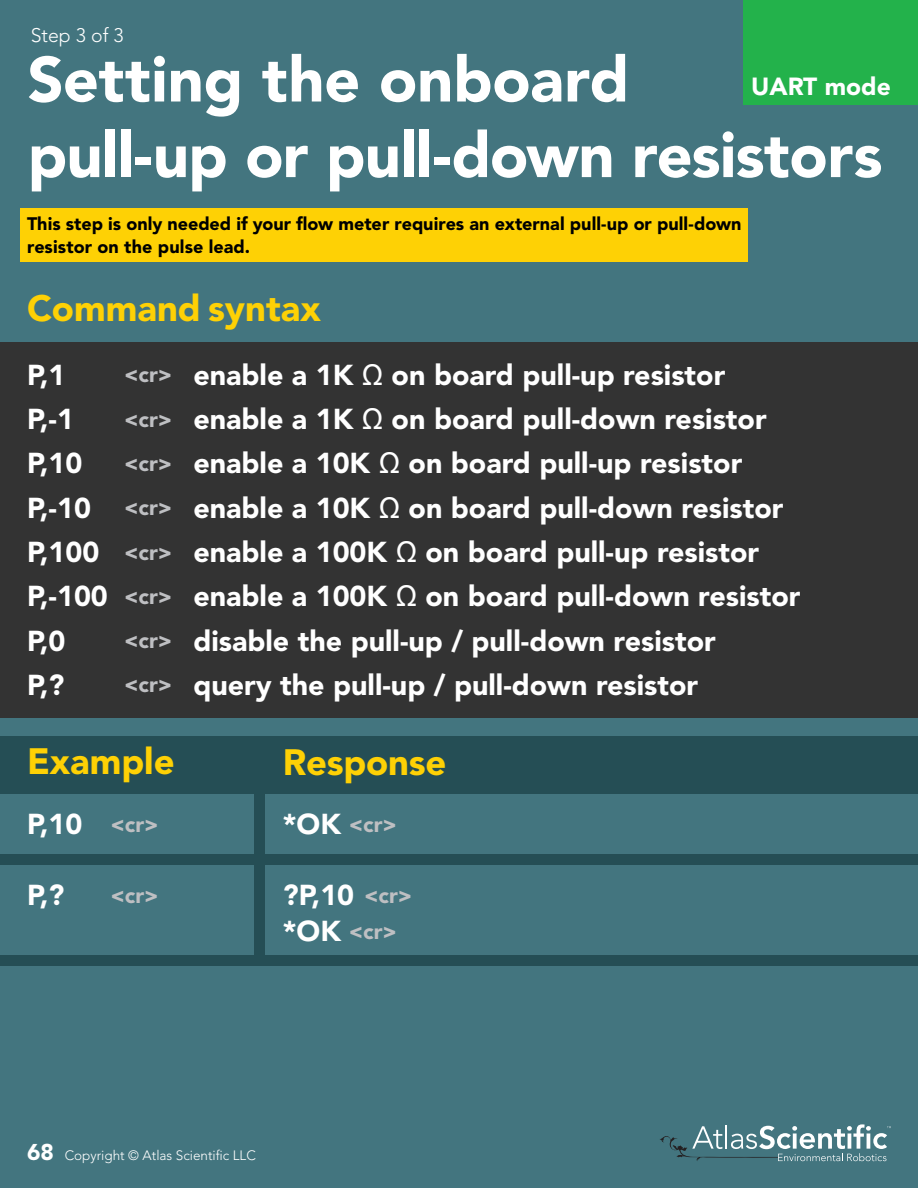
<style>
.page{position:relative;width:918px;height:1188px;background:#43757f}
.page>*{position:absolute;margin:0;border:0;box-sizing:border-box;transform-origin:0 0}
.t1{font:900 63px "Avenir LT Pro";letter-spacing:-.01em;color:#fff}
.t2{font:900 36.45px "Avenir LT Pro";color:#fed105}
.t3{font:900 28.65px "Avenir LT Pro";color:#fff}
.t4{font:900 24.6px "Avenir LT Pro";color:#fff}
.t5{font:900 21.75px "Avenir LT Pro";color:#bebfc2}
.t6{font:300 19.5px "Avenir LT Pro";color:#fff}
.t7{font:900 18px/23px "Avenir LT Pro";color:#000}
.t8{font:300 13.5px "Avenir LT Pro";color:#fff}
.s1{font-family:"Arial";font-weight:400}
.s2{font-weight:900;font-size:22.65px}
</style>
<div class="page">
<div style="left:743px;top:0;width:175px;height:104px;background:#23b24b"></div>
<div style="left:0;top:736px;width:918px;height:58px;background:#254e55"></div>
<div style="left:0;top:854px;width:918px;height:11px;background:#254e55"></div>
<div style="left:0;top:955px;width:918px;height:11px;background:#254e55"></div>
<div style="left:254px;top:789px;width:11px;height:168px;background:#254e55"></div>
<div style="left:0;top:342px;width:918px;height:376px;background:#333"></div>
<div style="left:21px;top:208px;width:727px;height:54px;background:#fed105"></div>
<svg style="left:660px;top:1124px;width:231px;height:37px"></svg>
<p class="t6" style="left:31px;top:23px;width:94px">Step 3 of 3</p>
<p class="t1" style="left:28px;top:41px;width:603px">Setting the onboard</p>
<p class="t1" style="left:28px;top:117px;width:856px">pull-up or pull-down resistors</p>
<p class="t4" style="left:751px;top:72px;width:141px">UART mode</p>
<p class="t7" style="left:27px;top:212px;width:716px">This step is only needed if your flow meter requires an external pull-up or pull-down resistor on the pulse lead.</p>
<p class="t2" style="left:27px;top:287px;width:295px">Command syntax</p>
<p class="t3" style="left:27px;top:357px;width:40px">P,1</p>
<p class="t5" style="left:124px;top:362px;width:50px">&lt;cr&gt;</p>
<p class="t3" style="left:193px;top:357px;width:534px">enable a 1K <span class="s1">Ω</span> on board pull-up resistor</p>
<p class="t3" style="left:27px;top:402px;width:49px">P,-1</p>
<p class="t5" style="left:124px;top:406px;width:50px">&lt;cr&gt;</p>
<p class="t3" style="left:193px;top:402px;width:575px">enable a 1K <span class="s1">Ω</span> on board pull-down resistor</p>
<p class="t3" style="left:27px;top:446px;width:57px">P,10</p>
<p class="t5" style="left:124px;top:450px;width:50px">&lt;cr&gt;</p>
<p class="t3" style="left:27px;top:490px;width:65px">P,-10</p>
<p class="t5" style="left:124px;top:495px;width:50px">&lt;cr&gt;</p>
<p class="t3" style="left:27px;top:535px;width:74px">P,100</p>
<p class="t5" style="left:124px;top:539px;width:50px">&lt;cr&gt;</p>
<p class="t3" style="left:27px;top:579px;width:82px">P,-100</p>
<p class="t3" style="left:27px;top:624px;width:40px">P,0</p>
<p class="t3" style="left:27px;top:668px;width:39px">P,?</p>
<p class="t5" style="left:124px;top:583px;width:50px">&lt;cr&gt;</p>
<p class="t5" style="left:124px;top:627px;width:50px">&lt;cr&gt;</p>
<p class="t5" style="left:124px;top:672px;width:50px">&lt;cr&gt;</p>
<p class="t3" style="left:193px;top:446px;width:550px">enable a 10K <span class="s1">Ω</span> on board pull-up resistor</p>
<p class="t3" style="left:193px;top:490px;width:592px">enable a 10K <span class="s1">Ω</span> on board pull-down resistor</p>
<p class="t3" style="left:193px;top:535px;width:567px">enable a 100K <span class="s1">Ω</span> on board pull-up resistor</p>
<p class="t3" style="left:193px;top:579px;width:609px">enable a 100K <span class="s1">Ω</span> on board pull-down resistor</p>
<p class="t3" style="left:193px;top:624px;width:524px">disable the pull-up / pull-down resistor</p>
<p class="t3" style="left:193px;top:668px;width:506px">query the pull-up / pull-down resistor</p>
<p class="t2" style="left:27px;top:739px;width:149px">Example</p>
<p class="t2" style="left:283px;top:740px;width:165px">Response</p>
<p class="t3" style="left:27px;top:807px;width:57px">P,10</p>
<p class="t3" style="left:283px;top:807px;width:60px">*OK</p>
<p class="t5" style="left:349px;top:811px;width:50px">&lt;cr&gt;</p>
<p class="t5" style="left:110px;top:811px;width:50px">&lt;cr&gt;</p>
<p class="t3" style="left:27px;top:878px;width:39px">P,?</p>
<p class="t5" style="left:110px;top:882px;width:50px">&lt;cr&gt;</p>
<p class="t3" style="left:283px;top:878px;width:73px">?P,10</p>
<p class="t5" style="left:364px;top:882px;width:50px">&lt;cr&gt;</p>
<p class="t3" style="left:283px;top:913px;width:60px">*OK</p>
<p class="t5" style="left:349px;top:918px;width:50px">&lt;cr&gt;</p>
<p class="t8" style="left:27px;top:1148px;width:230px"><span class="s2">68</span> Copyright © Atlas Scientific LLC</p>
</div>
